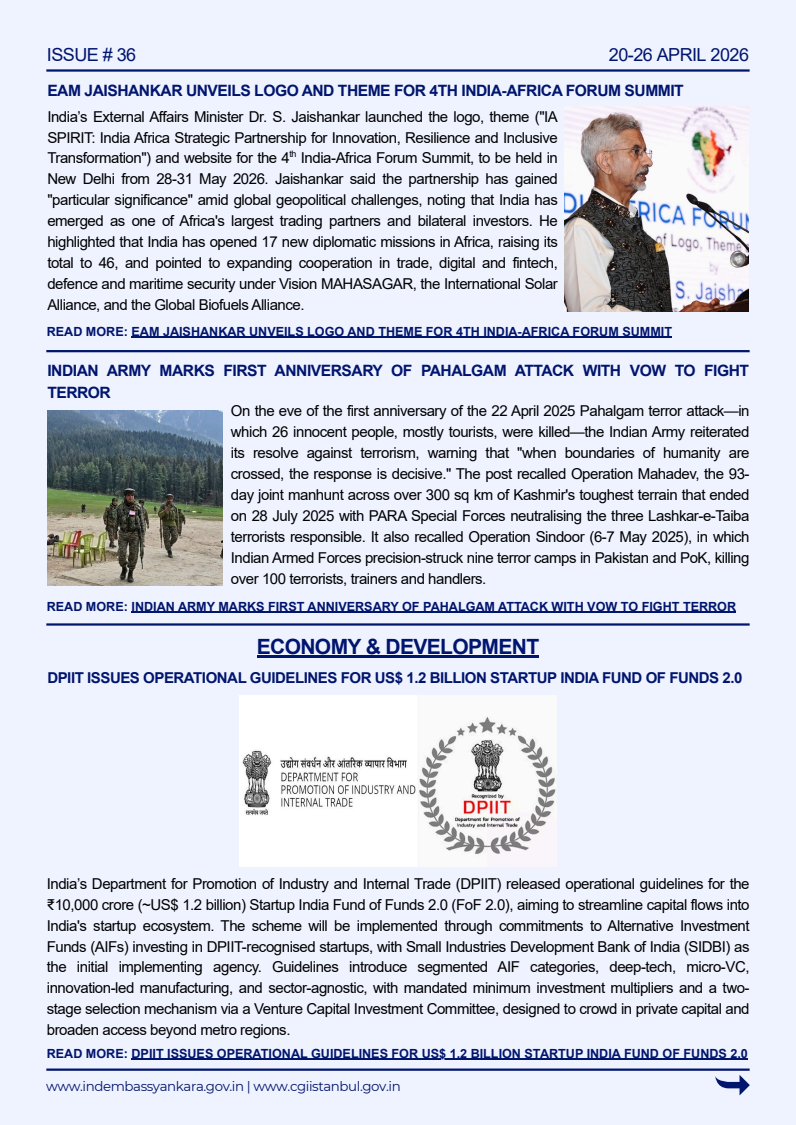
<style>
.page{position:relative;width:796px;height:1125px;background:#fff}
.page>*{position:absolute;margin:0;border:0;box-sizing:border-box;transform-origin:0 0}
.t1{font:700 21px "Arial";letter-spacing:-.03em;color:#00156d}
.t2{font:18px "Arial";letter-spacing:-.03em;color:#00156d}
.t3{font:700 15.6px/21.8px "Arial";letter-spacing:-.03em;color:#00156d}
.t4{font:15px/20.9px "Arial";letter-spacing:-.03em;color:#000;text-align:justify}
.t5{font:700 15px "Arial";letter-spacing:-.03em;color:#00156d}
.t6{font:13.35px "Montserrat";letter-spacing:-.03em;color:#00156d}
.t7{font:700 12.6px "Arial";color:#00156d}
.t8{font:9px "Arial";color:#000}
</style>
<div class="page">
<div style="left:0;top:0;width:795px;height:1125px;background:#eff2ff"></div>
<hr style="left:46px;top:69px;width:703px;height:3px;background:#00156d">
<hr style="left:46px;top:350px;width:703px;height:2px;background:#00156d">
<hr style="left:46px;top:1069px;width:703px;height:2px;background:#00156d">
<svg style="left:715px;top:1075px;width:34px;height:20px"></svg>
<hr style="left:46px;top:623px;width:703px;height:3px;background:#00156d">
<img style="left:564px;top:107px;width:184px;height:204px">
<img style="left:47px;top:410px;width:175px;height:176px">
<img style="left:239px;top:696px;width:317px;height:170px">
<hr style="left:131px;top:336px;width:541px;height:1px;background:#00156d">
<hr style="left:131px;top:1059px;width:617px;height:1px;background:#00156d">
<hr style="left:131px;top:612px;width:605px;height:1px;background:#00156d">
<hr style="left:257px;top:655px;width:281px;height:2px;background:#00156d">
<p class="t2" style="left:47px;top:44px;width:91px">ISSUE # 36</p>
<p class="t2" style="left:608px;top:44px;width:142px">20-26 APRIL 2026</p>
<p class="t3" style="left:47px;top:80px;width:637px">EAM JAISHANKAR UNVEILS LOGO AND THEME FOR 4TH INDIA-AFRICA FORUM SUMMIT</p>
<p class="t4" style="left:47px;top:106px;width:512px">India’s External Affairs Minister Dr. S. Jaishankar launched the logo, theme ("IA SPIRIT: India Africa Strategic Partnership for Innovation, Resilience and Inclusive Transformation") and website for the 4 India-Africa Forum Summit, to be held in New Delhi from 28-31 May 2026. Jaishankar said the partnership has gained "particular significance" amid global geopolitical challenges, noting that India has emerged as one of Africa's largest trading partners and bilateral investors. He highlighted that India has opened 17 new diplomatic missions in Africa, raising its total to 46, and pointed to expanding cooperation in trade, digital and fintech, defence and maritime security under Vision MAHASAGAR, the International Solar Alliance, and the Global Biofuels Alliance.</p>
<p class="t8" style="left:289px;top:149px;width:9px">th</p>
<p class="t7" style="left:47px;top:324px;width:626px">READ MORE: EAM JAISHANKAR UNVEILS LOGO AND THEME FOR 4TH INDIA-AFRICA FORUM SUMMIT</p>
<p class="t3" style="left:47px;top:360px;width:703px">INDIAN ARMY MARKS FIRST ANNIVERSARY OF PAHALGAM ATTACK WITH VOW TO FIGHT<br>TERROR</p>
<p class="t4" style="left:231px;top:401px;width:520px">On the eve of the first anniversary of the 22 April 2025 Pahalgam terror attack—in which 26 innocent people, mostly tourists, were killed—the Indian Army reiterated its resolve against terrorism, warning that "when boundaries of humanity are crossed, the response is decisive." The post recalled Operation Mahadev, the 93- day joint manhunt across over 300 sq km of Kashmir's toughest terrain that ended on 28 July 2025 with PARA Special Forces neutralising the three Lashkar-e-Taiba terrorists responsible. It also recalled Operation Sindoor (6-7 May 2025), in which Indian Armed Forces precision-struck nine terror camps in Pakistan and PoK, killing over 100 terrorists, trainers and handlers.</p>
<p class="t7" style="left:47px;top:600px;width:690px">READ MORE: INDIAN ARMY MARKS FIRST ANNIVERSARY OF PAHALGAM ATTACK WITH VOW TO FIGHT TERROR</p>
<p class="t1" style="left:257px;top:635px;width:284px">ECONOMY &amp; DEVELOPMENT</p>
<p class="t5" style="left:47px;top:670px;width:696px">DPIIT ISSUES OPERATIONAL GUIDELINES FOR US$ 1.2 BILLION STARTUP INDIA FUND OF FUNDS 2.0</p>
<p class="t4" style="left:47px;top:873px;width:704px">India’s Department for Promotion of Industry and Internal Trade (DPIIT) released operational guidelines for the ₹10,000 crore (~US$ 1.2 billion) Startup India Fund of Funds 2.0 (FoF 2.0), aiming to streamline capital flows into India's startup ecosystem. The scheme will be implemented through commitments to Alternative Investment Funds (AIFs) investing in DPIIT-recognised startups, with Small Industries Development Bank of India (SIDBI) as the initial implementing agency. Guidelines introduce segmented AIF categories, deep-tech, micro-VC, innovation-led manufacturing, and sector-agnostic, with mandated minimum investment multipliers and a two&shy;stage selection mechanism via a Venture Capital Investment Committee, designed to crowd in private capital and broaden access beyond metro regions.</p>
<p class="t7" style="left:47px;top:1046px;width:702px">READ MORE: DPIIT ISSUES OPERATIONAL GUIDELINES FOR US$ 1.2 BILLION STARTUP INDIA FUND OF FUNDS 2.0</p>
<p class="t6" style="left:46px;top:1079px;width:356px">www.indembassyankara.gov.in | www.cgiistanbul.gov.in</p>
</div>
